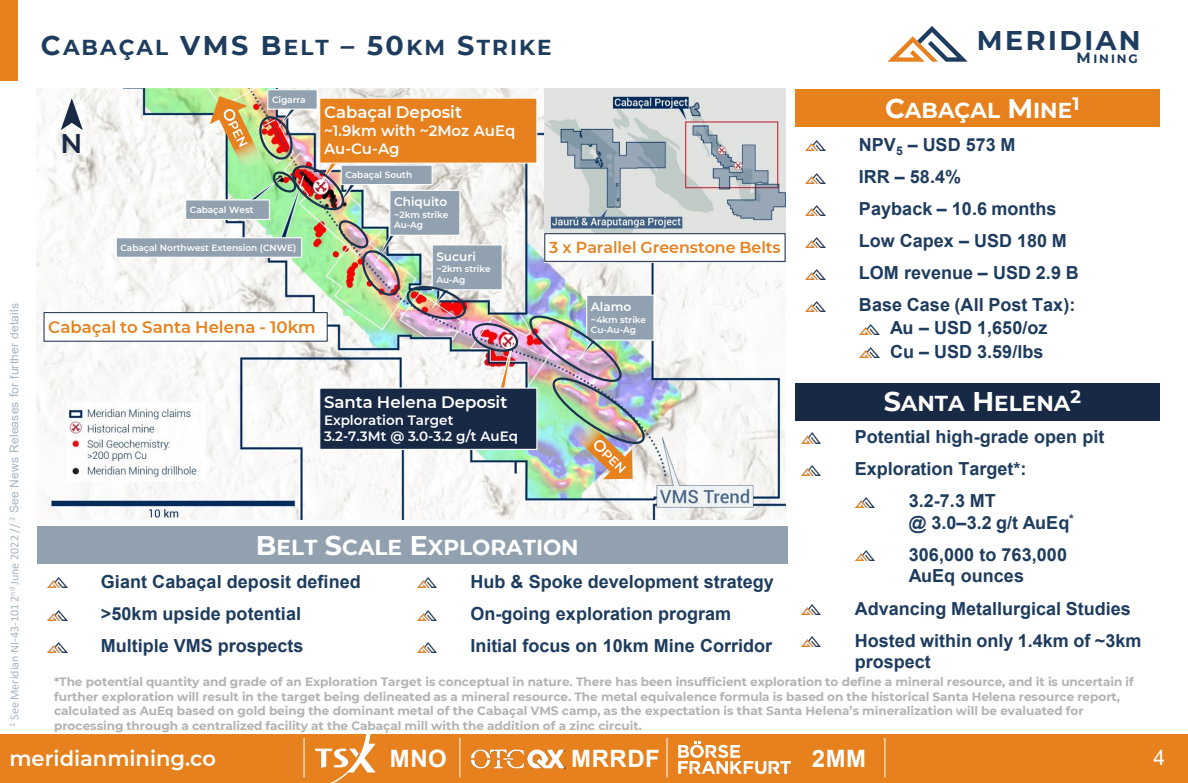
<style>
.page{position:relative;width:1188px;height:783px;background:#fff}
.page>*{position:absolute;margin:0;border:0;box-sizing:border-box;transform-origin:0 0}
.t1{font:700 27px "Montserrat";letter-spacing:.09em;color:#1e3c5e}
.t2{font:600 27px "Montserrat";color:#182946}
.t3{font:700 24px "Arial";letter-spacing:.025em;color:#fff}
.t4{font:700 21.6px "Montserrat";color:#fff}
.t5{font:700 21.6px "Montserrat";letter-spacing:.09em;color:#1e3c5e}
.t6{font:600 21px "Montserrat";color:#fff}
.t7{font:21px "Arial";color:#fff}
.t8{font:700 18px/21.6px "Arial";color:#1e3c5e}
.t9{font:600 16.5px "Montserrat";color:#fff}
.t10{font:600 16.5px "Montserrat";color:#e6811d}
.t11{font:600 15.9px "Montserrat";color:#e6811d}
.t12{font:600 15px "Montserrat";color:#fff}
.t13{font:600 13.5px "Montserrat";color:#fff}
.t14{font:700 12px/14.4px "Montserrat";letter-spacing:-.005em;color:#b3b3b3}
.t15{font:12px "Arial";letter-spacing:.01em;color:#a9b5c2}
.t16{font:600 12px "Montserrat";color:#fff}
.t17{font:700 12px "Montserrat";letter-spacing:.165em;color:#1e3c5e}
.t18{font:600 9px "Montserrat";letter-spacing:-.005em;color:#fff}
.s1{font-family:"Calibri"}
.s2{font-size:27px}
.s3{font-size:15px}
</style>
<div class="page">
<div style="left:0;top:734px;width:1188px;height:49px;background:#e6811d"></div>
<svg style="left:678px;top:741px;width:113px;height:33px"></svg>
<img style="left:315px;top:734px;width:60px;height:49px">
<img style="left:470px;top:749px;width:96px;height:21px">
<hr style="left:460px;top:738px;width:1px;height:40px;background:#fff">
<hr style="left:304px;top:738px;width:1px;height:40px;background:#fff">
<hr style="left:667px;top:738px;width:1px;height:40px;background:#fff">
<hr style="left:885px;top:738px;width:1px;height:40px;background:#fff">
<div style="left:0;top:0;width:18px;height:80px;background:#e6811d"></div>
<svg style="left:887px;top:26px;width:81px;height:36px"></svg>
<img style="left:806px;top:141px;width:19px;height:10px">
<img style="left:806px;top:173px;width:19px;height:10px">
<img style="left:806px;top:205px;width:19px;height:10px">
<img style="left:806px;top:237px;width:19px;height:10px">
<img style="left:806px;top:269px;width:19px;height:10px">
<img style="left:806px;top:301px;width:19px;height:10px">
<img style="left:860px;top:324px;width:19px;height:11px">
<img style="left:860px;top:348px;width:19px;height:10px">
<img style="left:801px;top:433px;width:20px;height:10px">
<img style="left:802px;top:465px;width:19px;height:10px">
<img style="left:856px;top:497px;width:19px;height:10px">
<img style="left:855px;top:551px;width:20px;height:10px">
<img style="left:801px;top:605px;width:20px;height:10px">
<img style="left:801px;top:637px;width:20px;height:10px">
<img style="left:48px;top:578px;width:19px;height:10px">
<img style="left:48px;top:610px;width:19px;height:10px">
<img style="left:48px;top:642px;width:19px;height:10px">
<img style="left:417px;top:578px;width:20px;height:10px">
<img style="left:418px;top:610px;width:19px;height:10px">
<img style="left:418px;top:642px;width:19px;height:10px">
<div style="left:795px;top:383px;width:365px;height:37px;background:#182946"></div>
<div style="left:37px;top:527px;width:751px;height:37px;background:#91a1af"></div>
<div style="left:795px;top:90px;width:365px;height:37px;background:#e6811d"></div>
<img style="left:37px;top:88px;width:748px;height:431px">
<img style="left:545px;top:88px;width:240px;height:175px">
<div style="left:586px;top:295px;width:69px;height:46px;background:#91a1af;border:1px solid #fff"></div>
<div style="left:268px;top:90px;width:49px;height:19px;background:#91a1af"></div>
<div style="left:267px;top:89px;width:51px;height:21px;border:1px solid #fff"></div>
<div style="left:185px;top:199px;width:85px;height:21px;background:#91a1af;border:1px solid #fff"></div>
<div style="left:116px;top:237px;width:186px;height:21px;background:#91a1af;border:1px solid #fff"></div>
<svg style="left:61px;top:98px;width:22px;height:32px"></svg>
<div style="left:319px;top:388px;width:218px;height:62px;background:#182946;border:1px solid #fff"></div>
<div style="left:319px;top:98px;width:218px;height:65px;background:#e6811d"></div>
<div style="left:44px;top:312px;width:284px;height:30px;background:#fff;border:1px solid #182946"></div>
<div style="left:545px;top:234px;width:240px;height:27px;background:#fff"></div>
<div style="left:544px;top:233px;width:241px;height:29px;border:1px solid #182946"></div>
<img style="left:210px;top:96px;width:309px;height:345px">
<img style="left:526px;top:312px;width:122px;height:167px">
<p class="t15" style="left:6px;top:727px;width:425px;rotate:-90deg"><sup>1</sup> <span class="s1">See Meridian NI-43-101 2</span><sup>nd</sup> <span class="s1">June 2022 //</span> <sup>2</sup> See News Releases for further details</p>
<p class="t5" style="left:41px;top:32px;width:512px"><span class="s2">C</span>ABAÇAL <span class="s2">VMS B</span>ELT <span class="s2">– 50</span>KM <span class="s2">S</span>TRIKE</p>
<p class="t1" style="left:977px;top:21px;width:165px">MERIDIAN</p>
<p class="t17" style="left:1077px;top:50px;width:63px"><span class="s3">M</span>INING</p>
<p class="t2" style="left:61px;top:124px;width:23px">N</p>
<p class="t18" style="left:272px;top:93px;width:35px">Cigarra</p>
<p class="t18" style="left:190px;top:203px;width:65px">Cabaçal West</p>
<p class="t18" style="left:120px;top:241px;width:177px">Cabaçal Northwest Extension (CNWE)</p>
<p class="t9" style="left:324px;top:101px;width:140px">Cabaçal Deposit</p>
<p class="t12" style="left:324px;top:120px;width:193px">~1.9km with ~2Moz AuEq</p>
<p class="t12" style="left:324px;top:138px;width:77px">Au-Cu-Ag</p>
<p class="t18" style="left:345px;top:168px;width:68px">Cabaçal South</p>
<p class="t16" style="left:394px;top:193px;width:55px">Chiquito</p>
<p class="t18" style="left:394px;top:208px;width:56px">~2km strike</p>
<p class="t18" style="left:394px;top:219px;width:31px">Au-Ag</p>
<p class="t16" style="left:436px;top:248px;width:41px">Sucuri</p>
<p class="t18" style="left:436px;top:263px;width:56px">~2km strike</p>
<p class="t18" style="left:436px;top:273px;width:31px">Au-Ag</p>
<p class="t10" style="left:48px;top:315px;width:269px">Cabaçal to Santa Helena - 10km</p>
<p class="t9" style="left:324px;top:390px;width:185px">Santa Helena Deposit</p>
<p class="t13" style="left:324px;top:411px;width:131px">Exploration Target</p>
<p class="t13" style="left:324px;top:427px;width:195px">3.2-7.3Mt @ 3.0-3.2 g/t AuEq</p>
<p class="t11" style="left:549px;top:236px;width:233px">3 x Parallel Greenstone Belts</p>
<p class="t16" style="left:591px;top:298px;width:42px">Alamo</p>
<p class="t18" style="left:591px;top:313px;width:57px">~4km strike</p>
<p class="t18" style="left:591px;top:324px;width:47px">Cu-Au-Ag</p>
<p class="t4" style="left:256px;top:532px;width:324px"><span class="s2">B</span>ELT <span class="s2">S</span>CALE <span class="s2">E</span>XPLORATION</p>
<p class="t8" style="left:101px;top:571px;width:261px">Giant Cabaçal deposit defined</p>
<p class="t8" style="left:101px;top:603px;width:202px">&gt;50km upside potential</p>
<p class="t8" style="left:101px;top:635px;width:204px">Multiple VMS prospects</p>
<p class="t8" style="left:470px;top:571px;width:305px">Hub &amp; Spoke development strategy</p>
<p class="t8" style="left:470px;top:603px;width:262px">On-going exploration program</p>
<p class="t8" style="left:470px;top:635px;width:303px">Initial focus on 10km Mine Corridor</p>
<p class="t4" style="left:885px;top:95px;width:196px"><span class="s2">C</span>ABAÇAL <span class="s2">M</span>INE<sup>1</sup></p>
<p class="t8" style="left:859px;top:134px;width:158px">NPV<sub>5</sub> – USD 573 M</p>
<p class="t8" style="left:859px;top:166px;width:104px">IRR – 58.4%</p>
<p class="t8" style="left:859px;top:198px;width:199px">Payback – 10.6 months</p>
<p class="t8" style="left:859px;top:230px;width:209px">Low Capex – USD 180 M</p>
<p class="t8" style="left:859px;top:262px;width:221px">LOM revenue – USD 2.9 B</p>
<p class="t8" style="left:859px;top:294px;width:218px">Base Case (All Post Tax):</p>
<p class="t8" style="left:890px;top:317px;width:159px">Au – USD 1,650/oz</p>
<p class="t8" style="left:890px;top:341px;width:155px">Cu – USD 3.59/lbs</p>
<p class="t4" style="left:884px;top:388px;width:199px"><span class="s2">S</span>ANTA <span class="s2">H</span>ELENA<sup>2</sup></p>
<p class="t8" style="left:855px;top:426px;width:251px">Potential high-grade open pit</p>
<p class="t8" style="left:855px;top:458px;width:173px">Exploration Target*:</p>
<p class="t8" style="left:909px;top:490px;width:167px">3.2-7.3 MT<br>@ 3.0–3.2 g/t AuEq<sup>*</sup></p>
<p class="t8" style="left:909px;top:544px;width:160px">306,000 to 763,000<br>AuEq ounces</p>
<p class="t8" style="left:855px;top:598px;width:277px">Advancing Metallurgical Studies</p>
<p class="t8" style="left:855px;top:630px;width:288px">Hosted within only 1.4km of ~3km prospect</p>
<p class="t14" style="left:54px;top:674px;width:1081px">*The potential quantity and grade of an Exploration Target is conceptual in nature. There has been insufficient exploration to define a mineral resource, and it is uncertain if further exploration will result in the target being delineated as a mineral resource. The metal equivalence formula is based on the historical Santa Helena resource report, calculated as AuEq based on gold being the dominant metal of the Cabaçal VMS camp, as the expectation is that Santa Helena’s mineralization will be evaluated for processing through a centralized facility at the Cabaçal mill with the addition of a zinc circuit.</p>
<p class="t6" style="left:9px;top:744px;width:208px">meridianmining.co</p>
<p class="t3" style="left:390px;top:742px;width:58px">MNO</p>
<p class="t3" style="left:571px;top:742px;width:90px">MRRDF</p>
<p class="t3" style="left:812px;top:742px;width:56px">2MM</p>
<p class="t7" style="left:1153px;top:744px;width:13px">4</p>
</div>
